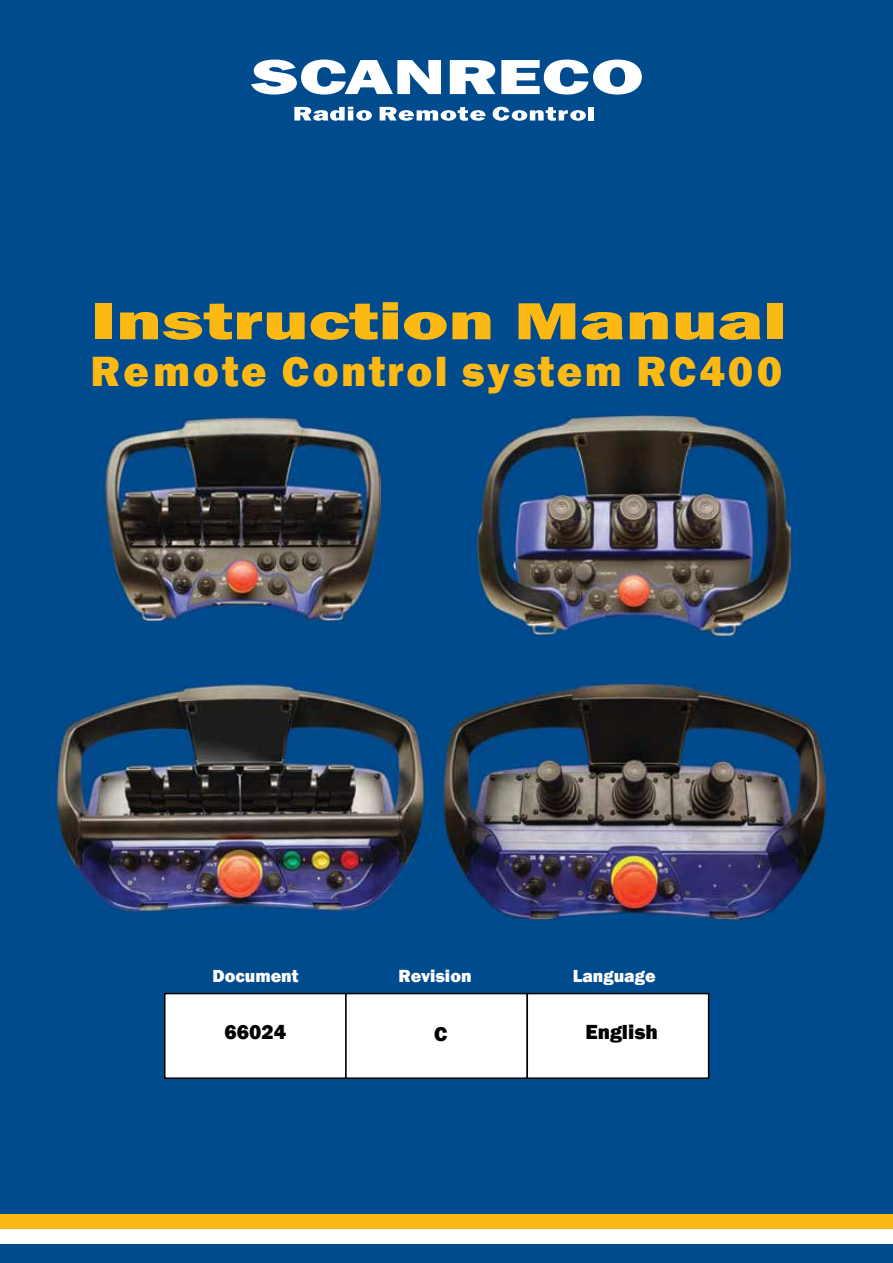
<style>
.page{position:relative;width:893px;height:1263px;background:#004b8d}
.page>*{position:absolute;margin:0;border:0;box-sizing:border-box;transform-origin:0 0}
.t1{font:800 54px "Franklin Gothic";color:#fdb913;scale:1.45 1}
.t2{font:800 43.5px "Franklin Gothic";letter-spacing:.06em;color:#fdb913}
.t3{font:800 21px "Franklin Gothic";color:#000}
.t4{font:800 18px "Franklin Gothic";color:#fff}
</style>
<div class="page">
<div style="left:164px;top:993px;width:183px;height:86px;background:#fff;border:2px solid #010000"></div>
<div style="left:345px;top:993px;width:183px;height:86px;background:#fff;border:2px solid #010000"></div>
<div style="left:526px;top:993px;width:183px;height:86px;background:#fff;border:2px solid #010000"></div>
<div style="left:0;top:1229px;width:893px;height:15px;background:#fff"></div>
<div style="left:0;top:1213px;width:893px;height:15px;background:#fdb913"></div>
<img style="left:443px;top:683px;width:382px;height:236px">
<img style="left:105px;top:418px;width:275px;height:202px">
<img style="left:478px;top:416px;width:312px;height:219px">
<img style="left:54px;top:677px;width:378px;height:239px">
<svg style="left:251px;top:60px;width:190px;height:35px"></svg>
<svg style="left:450px;top:60px;width:45px;height:34px"></svg>
<svg style="left:501px;top:60px;width:141px;height:35px"></svg>
<svg style="left:294px;top:107px;width:78px;height:14px"></svg>
<svg style="left:493px;top:107px;width:93px;height:14px"></svg>
<div style="left:589px;top:107px;width:5px;height:13px;background:#fff"></div>
<svg style="left:380px;top:107px;width:105px;height:14px"></svg>
<h1 class="t1" style="left:91px;top:286px;width:481px">Instruction Manual</h1>
<h2 class="t2" style="left:90px;top:343px;width:693px">Remote Control system RC400</h2>
<p class="t4" style="left:212px;top:964px;width:88px">Document</p>
<p class="t4" style="left:398px;top:964px;width:75px">Revision</p>
<p class="t4" style="left:573px;top:964px;width:84px">Language</p>
<p class="t3" style="left:225px;top:1018px;width:63px">66024</p>
<p class="t3" style="left:434px;top:1020px;width:15px">C</p>
<p class="t3" style="left:585px;top:1019px;width:74px">English</p>
</div>
